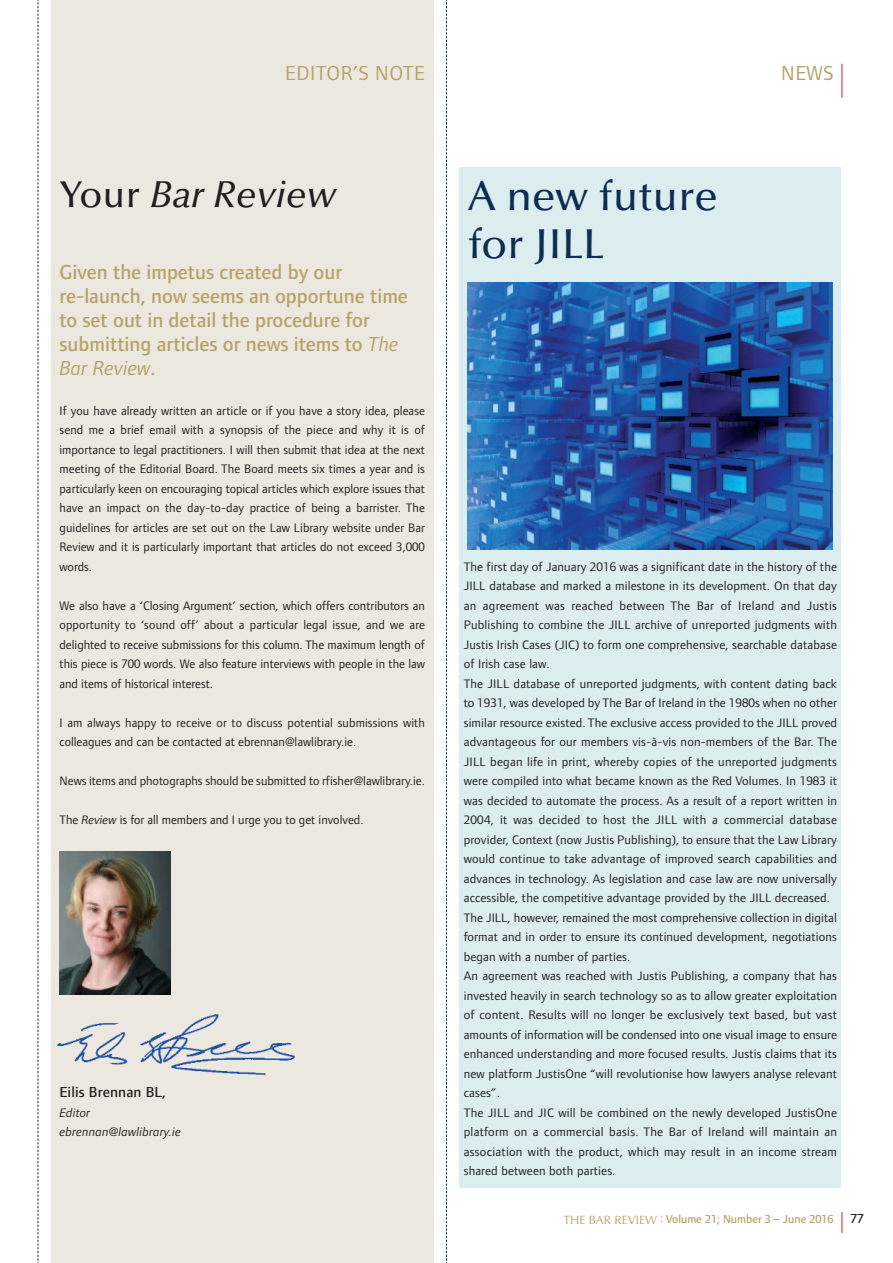
<style>
.page{position:relative;width:893px;height:1263px;background:#fff}
.page>*{position:absolute;margin:0;border:0;box-sizing:border-box;transform-origin:0 0}
.t1{font:500 42px/48px "Optima";color:#0f2c52}
.t2{font:italic 500 37.5px "Optima";color:#231f20}
.t3{font:500 21px/24px "Foundry Form Sans";color:#b5a267}
.t4{font:21px "Foundry Form Sans";letter-spacing:.025em;color:#b5a267}
.t5{font:500 15px "Foundry Form Sans";letter-spacing:.01em;color:#231f20}
.t6{font:500 13.5px "Foundry Form Sans";color:#231f20}
.t7{font:12.75px/19.5px "Foundry Form Sans";letter-spacing:.01em;color:#231f20;text-align:justify}
.t8{font:italic 12.75px/19.5px "Foundry Form Sans";letter-spacing:.01em;color:#231f20}
.t9{font:500 12px "Foundry Form Sans";color:#b5a267}
.s1{font-style:normal}
.s2{font-weight:400;font-style:italic}
.s3{font-style:italic}
.s4{font-family:"Optima";font-weight:400}
</style>
<div class="page">
<div style="left:459px;top:167px;width:382px;height:1021px;background:#dbedef"></div>
<div style="left:51px;top:0;width:382px;height:1263px;background:#ece8e0"></div>
<svg style="left:446px;top:0;width:1px;height:1263px"></svg>
<svg style="left:38px;top:0;width:1px;height:1263px"></svg>
<hr style="left:842px;top:64px;width:1px;height:34px;background:#d81e35">
<svg style="left:842px;top:1212px;width:1px;height:21px"></svg>
<img style="left:60px;top:852px;width:110px;height:143px">
<img style="left:57px;top:1014px;width:238px;height:62px">
<img style="left:467px;top:283px;width:365px;height:266px">
<h3 class="t4" style="left:285px;top:65px;width:141px">EDITOR’S NOTE</h3>
<h3 class="t4" style="left:781px;top:65px;width:54px">NEWS</h3>
<h2 class="t2" style="left:60px;top:179px;width:278px"><span class="s1">Your</span> Bar Review</h2>
<h3 class="t3" style="left:60px;top:261px;width:350px">Given the impetus created by our re-launch, now seems an opportune time to set out in detail the procedure for submitting articles or news items to <span class="s2">The<br>Bar Review</span>.</h3>
<p class="t7" style="left:60px;top:402px;width:367px">If you have already written an article or if you have a story idea, please send me a brief email with a synopsis of the piece and why it is of importance to legal practitioners. I will then submit that idea at the next meeting of the Editorial Board. The Board meets six times a year and is particularly keen on encouraging topical articles which explore issues that have an impact on the day-to-day practice of being a barrister. The guidelines for articles are set out on the Law Library website under Bar Review and it is particularly important that articles do not exceed 3,000 words.</p>
<p class="t7" style="left:60px;top:597px;width:367px">We also have a ‘Closing Argument’ section, which offers contributors an opportunity to ‘sound off’ about a particular legal issue, and we are delighted to receive submissions for this column. The maximum length of this piece is 700 words. We also feature interviews with people in the law and items of historical interest.</p>
<p class="t7" style="left:60px;top:714px;width:367px">I am always happy to receive or to discuss potential submissions with colleagues and can be contacted at ebrennan@lawlibrary.ie.</p>
<p class="t7" style="left:60px;top:772px;width:367px">News items and photographs should be submitted to rfisher@lawlibrary.ie.</p>
<p class="t7" style="left:60px;top:811px;width:305px">The <span class="s3">Review</span> is for all members and I urge you to get involved.</p>
<p class="t5" style="left:60px;top:1087px;width:108px">Eilis Brennan BL,</p>
<p class="t8" style="left:60px;top:1103px;width:123px">Editor ebrennan@lawlibrary.ie</p>
<h1 class="t1" style="left:468px;top:176px;width:251px">A new future for JILL</h1>
<p class="t7" style="left:464px;top:558px;width:375px;text-align:left">The first day of January 2016 was a significant date in the history of the JILL database and marked a milestone in its development. On that day an agreement was reached between The Bar of Ireland and Justis Publishing to combine the JILL archive of unreported judgments with Justis Irish Cases (JIC) to form one comprehensive, searchable database of Irish case law.<br>The JILL database of unreported judgments, with content dating back to 1931, was developed by The Bar of Ireland in the 1980s when no other similar resource existed. The exclusive access provided to the JILL proved advantageous for our members vis-à-vis non-members of the Bar. The JILL began life in print, whereby copies of the unreported judgments were compiled into what became known as the Red Volumes. In 1983 it was decided to automate the process. As a result of a report written in 2004, it was decided to host the JILL with a commercial database provider, Context (now Justis Publishing), to ensure that the Law Library would continue to take advantage of improved search capabilities and advances in technology. As legislation and case law are now universally accessible, the competitive advantage provided by the JILL decreased.<br>The JILL, however, remained the most comprehensive collection in digital format and in order to ensure its continued development, negotiations began with a number of parties.<br>An agreement was reached with Justis Publishing, a company that has invested heavily in search technology so as to allow greater exploitation of content. Results will no longer be exclusively text based, but vast amounts of information will be condensed into one visual image to ensure enhanced understanding and more focused results. Justis claims that its new platform JustisOne “will revolutionise how lawyers analyse relevant cases”.<br>The JILL and JIC will be combined on the newly developed JustisOne platform on a commercial basis. The Bar of Ireland will maintain an association with the product, which may result in an income stream shared between both parties.</p>
<p class="t9" style="left:563px;top:1214px;width:271px"><span class="s4">THE BAR REVIEW</span> : Volume 21; Number 3 – June 2016</p>
<p class="t6" style="left:850px;top:1213px;width:15px">77</p>
</div>
